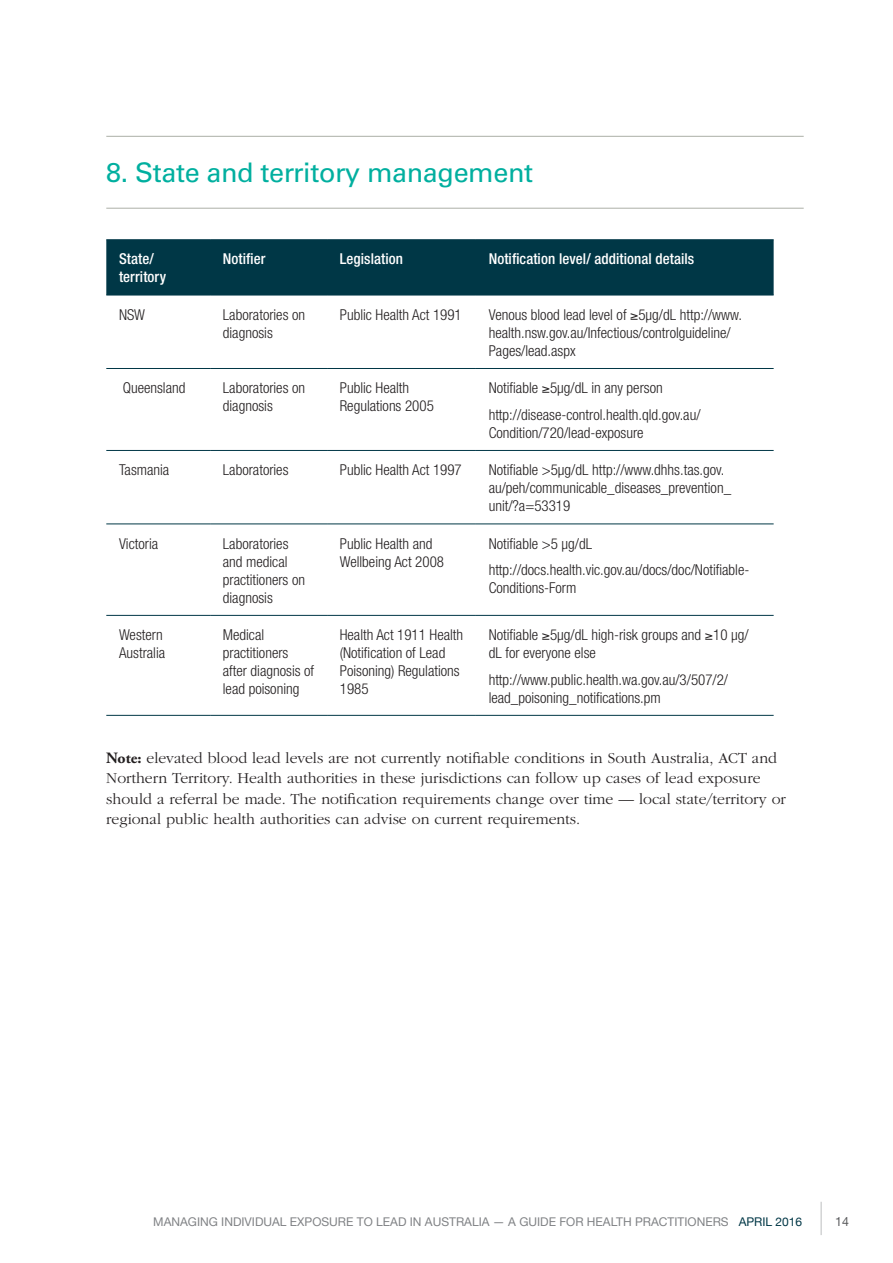
<style>
.page{position:relative;width:893px;height:1263px;background:#fff}
.page>*{position:absolute;margin:0;border:0;box-sizing:border-box;transform-origin:0 0}
.Head_1__before_Head{font:27px "Univers";letter-spacing:-.015em;color:#00af9f}
.Text{font:300 15.75px/20.2px "ITC Garamond Std";color:#231f20}
.Text_Light_Left{font:300 condensed 15px/18px "Helvetica Neue";color:#231f20}
.Head_Rev_Left{font:500 condensed 15px "Helvetica Neue";letter-spacing:.005em;color:#fff}
.t1{font:12.75px "Helvetica Neue";color:#58595b}
.t2{font:12px "Helvetica Neue";color:#808285}
.s1{font-family:"Adobe Garamond Pro";font-weight:700}
.s2{color:#003746}
</style>
<div class="page">
<hr style="left:821px;top:1202px;width:1px;height:33px;background:#bcbec0">
<hr style="left:106px;top:136px;width:698px;height:1px;background:#acafa7">
<hr style="left:106px;top:208px;width:698px;height:1px;background:#acafa7">
<div style="left:106px;top:240px;width:668px;height:55px;background:#003746"></div>
<hr style="left:106px;top:239px;width:104px;height:1px;background:#003746">
<hr style="left:210px;top:239px;width:117px;height:1px;background:#003746">
<hr style="left:327px;top:239px;width:149px;height:1px;background:#003746">
<hr style="left:476px;top:239px;width:298px;height:1px;background:#003746">
<hr style="left:106px;top:295px;width:104px;height:1px;background:#003746">
<hr style="left:210px;top:295px;width:117px;height:1px;background:#003746">
<hr style="left:327px;top:295px;width:149px;height:1px;background:#003746">
<hr style="left:476px;top:295px;width:298px;height:1px;background:#003746">
<hr style="left:106px;top:368px;width:104px;height:1px;background:#003746">
<hr style="left:210px;top:368px;width:117px;height:1px;background:#003746">
<hr style="left:327px;top:368px;width:149px;height:1px;background:#003746">
<hr style="left:476px;top:368px;width:298px;height:1px;background:#003746">
<hr style="left:106px;top:450px;width:104px;height:1px;background:#003746">
<hr style="left:210px;top:450px;width:117px;height:1px;background:#003746">
<hr style="left:327px;top:450px;width:149px;height:1px;background:#003746">
<hr style="left:476px;top:450px;width:298px;height:1px;background:#003746">
<hr style="left:106px;top:524px;width:104px;height:1px;background:#003746">
<hr style="left:210px;top:524px;width:117px;height:1px;background:#003746">
<hr style="left:327px;top:524px;width:149px;height:1px;background:#003746">
<hr style="left:476px;top:524px;width:298px;height:1px;background:#003746">
<hr style="left:106px;top:615px;width:104px;height:1px;background:#003746">
<hr style="left:210px;top:615px;width:117px;height:1px;background:#003746">
<hr style="left:327px;top:615px;width:149px;height:1px;background:#003746">
<hr style="left:476px;top:615px;width:298px;height:1px;background:#003746">
<hr style="left:106px;top:715px;width:104px;height:1px;background:#003746">
<hr style="left:210px;top:715px;width:117px;height:1px;background:#003746">
<hr style="left:327px;top:715px;width:149px;height:1px;background:#003746">
<hr style="left:476px;top:715px;width:298px;height:1px;background:#003746">
<h2 class="Head_1__before_Head" style="left:106px;top:157px;width:428px">8. State and territory management</h2>
<p class="Head_Rev_Left" style="left:119px;top:250px;width:36px">State/</p>
<p class="Head_Rev_Left" style="left:119px;top:268px;width:48px">territory</p>
<p class="Head_Rev_Left" style="left:223px;top:250px;width:44px">Notifier</p>
<p class="Head_Rev_Left" style="left:340px;top:250px;width:65px">Legislation</p>
<p class="Head_Rev_Left" style="left:489px;top:250px;width:207px">Notification level/ additional details</p>
<p class="Text_Light_Left" style="left:119px;top:305px;width:28px">NSW</p>
<p class="Text_Light_Left" style="left:223px;top:305px;width:84px">Laboratories on diagnosis</p>
<p class="Text_Light_Left" style="left:340px;top:305px;width:124px">Public Health Act 1991</p>
<p class="Text_Light_Left" style="left:489px;top:305px;width:255px">Venous blood lead level of ≥5µg/dL http://www. health.nsw.gov.au/Infectious/controlguideline/<br>Pages/lead.aspx</p>
<p class="Text_Light_Left" style="left:123px;top:379px;width:64px">Queensland</p>
<p class="Text_Light_Left" style="left:223px;top:379px;width:84px">Laboratories on diagnosis</p>
<p class="Text_Light_Left" style="left:340px;top:379px;width:96px">Public Health<br>Regulations 2005</p>
<p class="Text_Light_Left" style="left:489px;top:379px;width:176px">Notifiable ≥5µg/dL in any person</p>
<p class="Text_Light_Left" style="left:489px;top:405px;width:213px">http://disease-control.health.qld.gov.au/<br>Condition/720/lead-exposure</p>
<p class="Text_Light_Left" style="left:119px;top:461px;width:52px">Tasmania</p>
<p class="Text_Light_Left" style="left:223px;top:461px;width:67px">Laboratories</p>
<p class="Text_Light_Left" style="left:340px;top:461px;width:124px">Public Health Act 1997</p>
<p class="Text_Light_Left" style="left:489px;top:461px;width:244px">Notifiable &gt;5µg/dL http://www.dhhs.tas.gov. au/peh/communicable_diseases_prevention_ unit/?a=53319</p>
<p class="Text_Light_Left" style="left:119px;top:534px;width:41px">Victoria</p>
<p class="Text_Light_Left" style="left:223px;top:534px;width:84px">Laboratories and medical practitioners on diagnosis</p>
<p class="Text_Light_Left" style="left:340px;top:534px;width:106px">Public Health and<br>Wellbeing Act 2008</p>
<p class="Text_Light_Left" style="left:489px;top:534px;width:105px">Notifiable &gt;5 μg/dL</p>
<p class="Text_Light_Left" style="left:489px;top:561px;width:262px">http://docs.health.vic.gov.au/docs/doc/Notifiable-<br>Conditions-Form</p>
<p class="Text_Light_Left" style="left:119px;top:626px;width:48px">Western<br>Australia</p>
<p class="Text_Light_Left" style="left:223px;top:626px;width:93px">Medical practitioners after diagnosis of lead poisoning</p>
<p class="Text_Light_Left" style="left:340px;top:626px;width:125px">Health Act 1911 Health (Notification of Lead<br>Poisoning) Regulations<br>1985</p>
<p class="Text_Light_Left" style="left:489px;top:626px;width:261px">Notifiable ≥5µg/dL high-risk groups and ≥10 µg/ dL for everyone else</p>
<p class="Text_Light_Left" style="left:489px;top:670px;width:241px">http://www.public.health.wa.gov.au/3/507/2/ lead_poisoning_notifications.pm</p>
<p class="Text" style="left:106px;top:748px;width:681px"><span class="s1">Note:</span> elevated blood lead levels are not currently notifiable conditions in South Australia, ACT and Northern Territory. Health authorities in these jurisdictions can follow up cases of lead exposure should a referral be made. The notification requirements change over time — local state/territory or regional public health authorities can advise on current requirements.</p>
<p class="t2" style="left:153px;top:1213px;width:650px">MANAGING INDIVIDUAL EXPOSURE TO LEAD IN AUSTRALIA — A GUIDE FOR HEALTH PRACTITIONERS <span class="s2">APRIL 2016</span></p>
<p class="t1" style="left:835px;top:1213px;width:15px">14</p>
</div>
